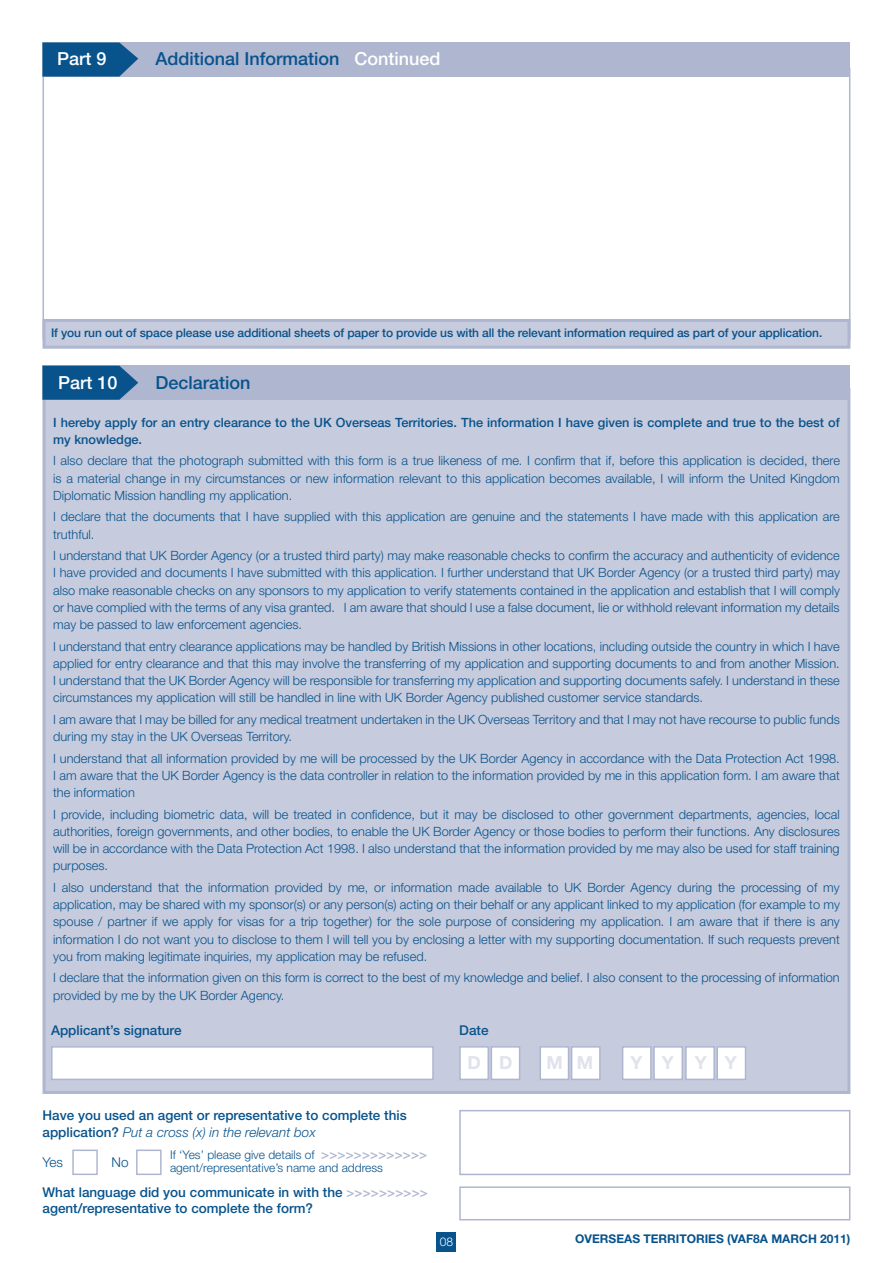
<style>
.page{position:relative;width:893px;height:1263px;background:#fff}
.page>*{position:absolute;margin:0;border:0;box-sizing:border-box;transform-origin:0 0}
.t1{font:500 18px "Helvetica Neue";color:#08538c}
.t2{font:500 18px "Helvetica Neue";color:#fff}
.t3{font:700 18px "Helvetica Neue";color:#e0e2ec}
.t4{font:500 13.5px/16.5px "Helvetica Neue";color:#08538c}
.t5{font:300 13.5px "Helvetica Neue";color:#08538c}
.t6{font:300 12.75px/17.2px "Helvetica Neue";color:#08538c;text-align:justify}
.t7{font:500 12.75px/17.2px "Helvetica Neue";color:#08538c}
.t8{font:500 12px "Helvetica Neue";letter-spacing:-.01em;color:#08538c}
.t9{font:300 12px/13.5px "Helvetica Neue";color:#08538c}
.t10{font:700 12px "Helvetica Neue";color:#08538c}
.t11{font:300 12px "Helvetica Neue";color:#fff}
.s1{color:#fff}
.s2{font-weight:300;font-style:italic}
.s3{font-weight:500;font-size:13.5px;color:#afb6d0}
.s4{color:#afb6d0}
</style>
<div class="page">
<div style="left:437px;top:1232px;width:19px;height:19px;background:#08538c"></div>
<div style="left:43px;top:388px;width:807px;height:706px;background:#c6cbdd;border:3px solid #afb6d0"></div>
<svg style="left:42px;top:67px;width:809px;height:273px"></svg>
<div style="left:43px;top:366px;width:807px;height:34px;background:#afb6d0"></div>
<svg style="left:43px;top:366px;width:95px;height:34px"></svg>
<svg style="left:51px;top:1046px;width:383px;height:34px"></svg>
<svg style="left:459px;top:1110px;width:392px;height:66px"></svg>
<svg style="left:459px;top:1186px;width:392px;height:35px"></svg>
<svg style="left:459px;top:1046px;width:61px;height:34px"></svg>
<svg style="left:539px;top:1046px;width:62px;height:34px"></svg>
<svg style="left:622px;top:1046px;width:124px;height:34px"></svg>
<svg style="left:72px;top:1149px;width:26px;height:26px"></svg>
<svg style="left:136px;top:1149px;width:26px;height:26px"></svg>
<div style="left:43px;top:43px;width:807px;height:34px;background:#afb6d0"></div>
<svg style="left:43px;top:43px;width:95px;height:34px"></svg>
<div style="left:43px;top:319px;width:807px;height:30px;background:#c6cbdd;border:3px solid #afb6d0"></div>
<h1 class="t2" style="left:57px;top:48px;width:51px">Part 9</h1>
<h1 class="t1" style="left:156px;top:47px;width:287px">Additional Information <span class="s1">Continued</span></h1>
<p class="t8" style="left:51px;top:325px;width:773px">If you run out of space please use additional sheets of paper to provide us with all the relevant information required as part of your application.</p>
<h1 class="t2" style="left:58px;top:371px;width:61px">Part 10</h1>
<h1 class="t1" style="left:156px;top:372px;width:97px">Declaration</h1>
<p class="t7" style="left:53px;top:413px;width:788px">I hereby apply for an entry clearance to the UK Overseas Territories. The information I have given is complete and true to the best of my knowledge.</p>
<p class="t6" style="left:53px;top:452px;width:788px">I also declare that the photograph submitted with this form is a true likeness of me. I confirm that if, before this application is decided, there is a material change in my circumstances or new information relevant to this application becomes available, I will inform the United Kingdom Diplomatic Mission handling my application.</p>
<p class="t6" style="left:53px;top:508px;width:788px">I declare that the documents that I have supplied with this application are genuine and the statements I have made with this application are truthful.</p>
<p class="t6" style="left:53px;top:547px;width:788px">I understand that UK Border Agency (or a trusted third party) may make reasonable checks to confirm the accuracy and authenticity of evidence I have provided and documents I have submitted with this application. I further understand that UK Border Agency (or a trusted third party) may also make reasonable checks on any sponsors to my application to verify statements contained in the application and establish that I will comply or have complied with the terms of any visa granted. I am aware that should I use a false document, lie or withhold relevant information my details may be passed to law enforcement agencies.</p>
<p class="t6" style="left:53px;top:637px;width:788px">I understand that entry clearance applications may be handled by British Missions in other locations, including outside the country in which I have applied for entry clearance and that this may involve the transferring of my application and supporting documents to and from another Mission.<br>I understand that the UK Border Agency will be responsible for transferring my application and supporting documents safely. I understand in these circumstances my application will still be handled in line with UK Border Agency published customer service standards.</p>
<p class="t6" style="left:53px;top:710px;width:788px">I am aware that I may be billed for any medical treatment undertaken in the UK Overseas Territory and that I may not have recourse to public funds during my stay in the UK Overseas Territory.</p>
<p class="t6" style="left:53px;top:749px;width:788px">I understand that all information provided by me will be processed by the UK Border Agency in accordance with the Data Protection Act 1998.<br>I am aware that the UK Border Agency is the data controller in relation to the information provided by me in this application form. I am aware that the information</p>
<p class="t6" style="left:53px;top:805px;width:788px">I provide, including biometric data, will be treated in confidence, but it may be disclosed to other government departments, agencies, local authorities, foreign governments, and other bodies, to enable the UK Border Agency or those bodies to perform their functions. Any disclosures will be in accordance with the Data Protection Act 1998. I also understand that the information provided by me may also be used for staff training purposes.</p>
<p class="t6" style="left:53px;top:878px;width:788px">I also understand that the information provided by me, or information made available to UK Border Agency during the processing of my application, may be shared with my sponsor(s) or any person(s) acting on their behalf or any applicant linked to my application (for example to my spouse / partner if we apply for visas for a trip together) for the sole purpose of considering my application. I am aware that if there is any information I do not want you to disclose to them I will tell you by enclosing a letter with my supporting documentation. If such requests prevent you from making legitimate inquiries, my application may be refused.</p>
<p class="t6" style="left:53px;top:969px;width:788px">I declare that the information given on this form is correct to the best of my knowledge and belief. I also consent to the processing of information provided by me by the UK Border Agency.</p>
<p class="t4" style="left:51px;top:1022px;width:132px">Applicant’s signature</p>
<p class="t4" style="left:459px;top:1022px;width:31px">Date</p>
<h1 class="t3" style="left:467px;top:1052px;width:46px">D D</h1>
<h1 class="t3" style="left:546px;top:1052px;width:48px">M M</h1>
<h1 class="t3" style="left:630px;top:1052px;width:108px">YYYY</h1>
<p class="t4" style="left:43px;top:1107px;width:366px">Have you used an agent or representative to complete this application? <span class="s2">Put a cross (x) in the relevant box</span></p>
<p class="t9" style="left:170px;top:1147px;width:259px">If ‘Yes’ please give details of <span class="s3">&gt;&gt;&gt;&gt;&gt;&gt;&gt;&gt;&gt;&gt;&gt;&gt;&gt; </span>agent/representative’s name and address</p>
<p class="t4" style="left:43px;top:1184px;width:387px">What language did you communicate in with the <span class="s4">&gt;&gt;&gt;&gt;&gt;&gt;&gt;&gt;&gt;&gt; </span>agent/representative to complete the form?</p>
<p class="t5" style="left:43px;top:1153px;width:22px">Yes</p>
<p class="t5" style="left:112px;top:1153px;width:19px">No</p>
<p class="t11" style="left:440px;top:1234px;width:15px">08</p>
<p class="t10" style="left:575px;top:1231px;width:277px">OVERSEAS TERRITORIES (VAF8A MARCH 2011)</p>
</div>
